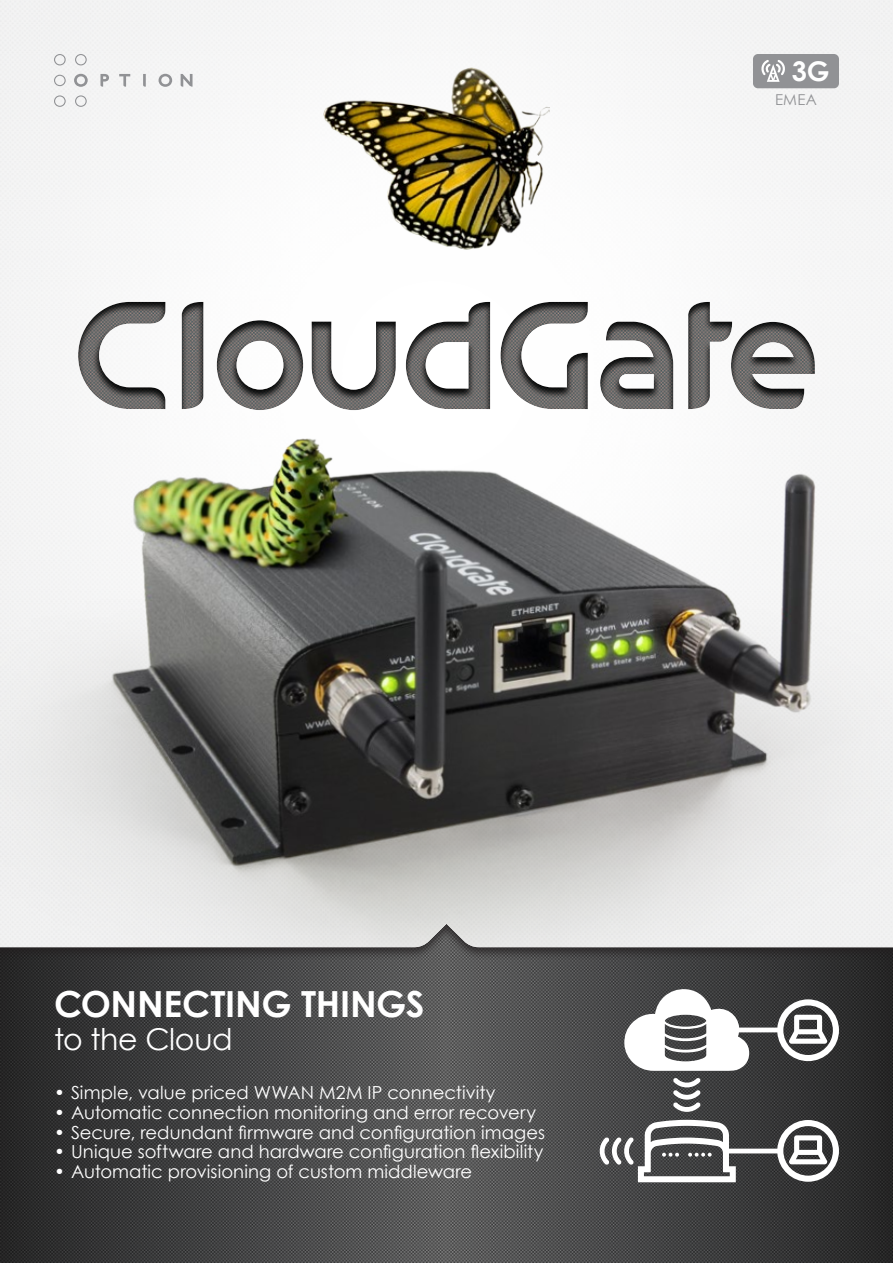
<style>
.page{position:relative;width:893px;height:1263px;background:#fff}
.page>*{position:absolute;margin:0;border:0;box-sizing:border-box;transform-origin:0 0}
.t1{font:700 36px "Century Gothic";letter-spacing:-.01em;color:#fff}
.t2{font:30px "Century Gothic";letter-spacing:-.015em;color:#fff}
.t3{font:700 27.15px "Century Gothic";color:#fff}
.t4{font:18px "Century Gothic";letter-spacing:.005em;color:#fff}
.t5{font:15px "Century Gothic";color:#919295}
</style>
<div class="page">
<svg style="left:0;top:960px;width:893px;height:303px;background:#434344"></svg>
<svg style="left:75px;top:54px;width:12px;height:11px"></svg>
<svg style="left:75px;top:95px;width:12px;height:12px"></svg>
<svg style="left:54px;top:54px;width:12px;height:11px"></svg>
<svg style="left:54px;top:75px;width:12px;height:11px"></svg>
<svg style="left:54px;top:95px;width:12px;height:12px"></svg>
<svg style="left:74px;top:74px;width:14px;height:13px"></svg>
<svg style="left:159px;top:74px;width:13px;height:13px"></svg>
<svg style="left:100px;top:74px;width:9px;height:13px"></svg>
<svg style="left:119px;top:74px;width:11px;height:13px"></svg>
<svg style="left:143px;top:74px;width:3px;height:13px"></svg>
<svg style="left:181px;top:74px;width:12px;height:13px"></svg>
<img style="left:0;top:393px;width:893px;height:554px">
<svg style="left:624px;top:988px;width:215px;height:83px"></svg>
<svg style="left:673px;top:1078px;width:28px;height:34px"></svg>
<svg style="left:598px;top:1120px;width:241px;height:62px"></svg>
<img style="left:324px;top:67px;width:225px;height:182px">
<div style="left:77px;top:300px;width:738px;height:113px;background:#231f20;opacity:.75"></div>
<div style="left:753px;top:54px;width:86px;height:34px;background:#919295;border-radius:5px"></div>
<svg style="left:761px;top:60px;width:24px;height:22px"></svg>
<h3 class="t3" style="left:792px;top:54px;width:40px">3G</h3>
<p class="t5" style="left:775px;top:90px;width:43px">EMEA</p>
<h1 class="t1" style="left:54px;top:981px;width:372px">CONNECTING THINGS</h1>
<h2 class="t2" style="left:54px;top:1021px;width:180px">to the Cloud</h2>
<p class="t4" style="left:54px;top:1081px;width:443px">• Simple, value priced WWAN M2M IP connectivity</p>
<p class="t4" style="left:54px;top:1101px;width:483px">• Automatic connection monitoring and error recovery</p>
<p class="t4" style="left:54px;top:1121px;width:492px">• Secure, redundant firmware and configuration images</p>
<p class="t4" style="left:54px;top:1141px;width:491px">• Unique software and hardware configuration flexibility</p>
<p class="t4" style="left:54px;top:1161px;width:420px">• Automatic provisioning of custom middleware</p>
</div>
